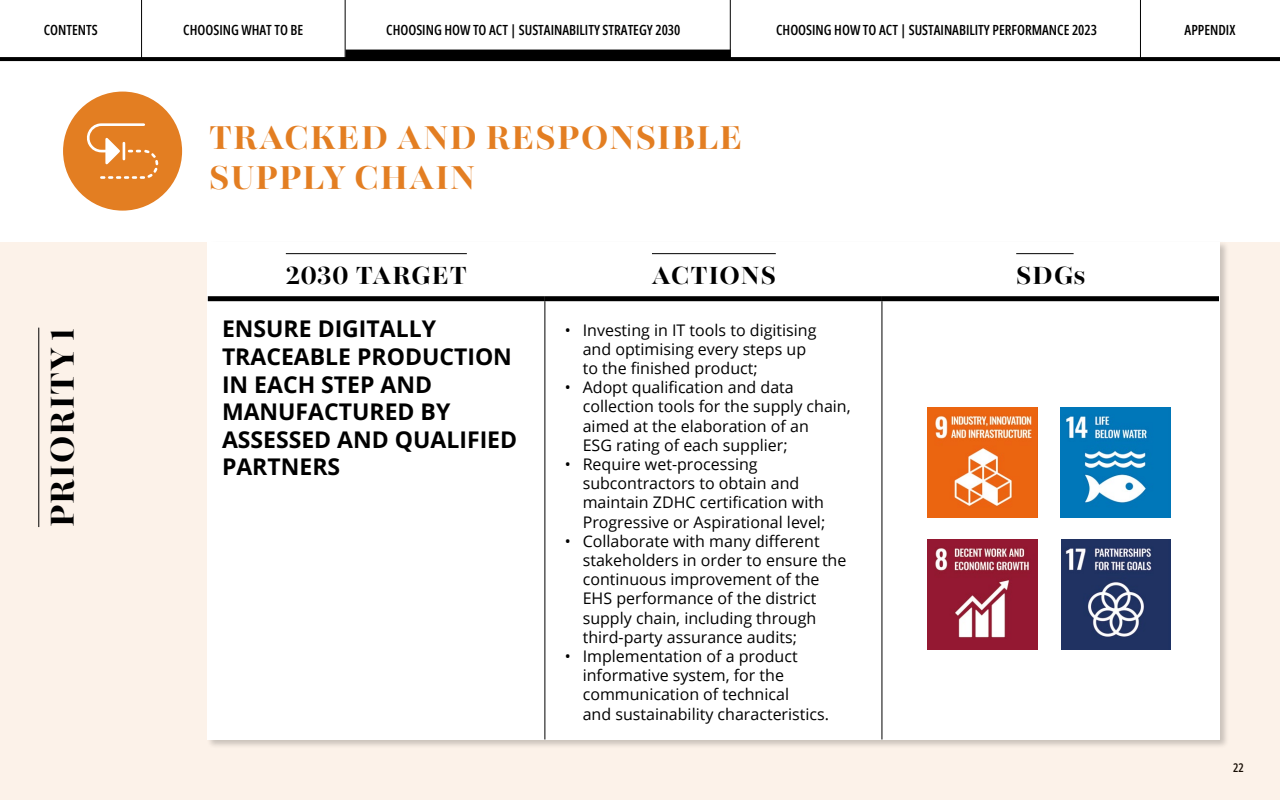
<style>
.page{position:relative;width:1280px;height:800px;background:#fff}
.page>*{position:absolute;margin:0;border:0;box-sizing:border-box;transform-origin:0 0}
.t1{font:800 40px/40px "Playfair 144 pt";letter-spacing:.03em;color:#e37e22}
.t2{font:800 40px "Playfair 144 pt";letter-spacing:.03em;color:#000}
.t3{font:800 30px "Playfair 144 pt";letter-spacing:.03em;color:#000}
.t4{font:800 30px "Playfair 144 pt";letter-spacing:.01em;color:#000}
.t5{font:700 23px/27.6px "Open Sans";color:#000}
.t6{font:16px/19.2px "Open Sans";color:#000}
.t7{font:14px "Open Sans";color:#000}
.t8{font:12px "Open Sans";color:#000}
</style>
<div class="page">
<svg style="left:0;top:57px;width:1280px;height:4px;background:#040404"></svg>
<hr style="left:141px;top:0;width:1px;height:59px;background:#000">
<hr style="left:345px;top:0;width:1px;height:59px;background:#000">
<hr style="left:730px;top:0;width:1px;height:59px;background:#000">
<hr style="left:1140px;top:0;width:1px;height:59px;background:#000">
<div style="left:0;top:242px;width:1280px;height:558px;background:#fcf2e9"></div>
<hr style="left:38px;top:328px;width:1px;height:199px;background:#000">
<div style="left:206px;top:241px;width:1024px;height:508px;background:#000;opacity:.2"></div>
<div style="left:208px;top:242px;width:1012px;height:498px;background:#fff"></div>
<hr style="left:544px;top:301px;width:1px;height:439px;background:#000">
<hr style="left:881px;top:301px;width:1px;height:439px;background:#000">
<div style="left:208px;top:296px;width:337px;height:5px;background:#000"></div>
<div style="left:545px;top:296px;width:337px;height:5px;background:#000"></div>
<div style="left:882px;top:296px;width:337px;height:5px;background:#000"></div>
<hr style="left:286px;top:253px;width:181px;height:1px;background:#000">
<hr style="left:652px;top:253px;width:124px;height:1px;background:#000">
<hr style="left:1016px;top:253px;width:58px;height:1px;background:#000">
<img style="left:928px;top:539px;width:110px;height:111px">
<img style="left:928px;top:408px;width:110px;height:110px">
<img style="left:1061px;top:408px;width:110px;height:110px">
<img style="left:1062px;top:539px;width:109px;height:111px">
<div style="left:63px;top:92px;width:119px;height:119px;background:#e37e22;border-radius:50%"></div>
<svg style="left:87px;top:123px;width:71px;height:56px"></svg>
<div style="left:346px;top:50px;width:385px;height:10px;background:#000"></div>
<p class="t7" style="left:44px;top:20px;width:55px">CONTENTS</p>
<p class="t7" style="left:183px;top:20px;width:122px">CHOOSING WHAT TO BE</p>
<p class="t7" style="left:386px;top:20px;width:296px">CHOOSING HOW TO ACT | SUSTAINABILITY STRATEGY 2030</p>
<p class="t7" style="left:776px;top:20px;width:322px">CHOOSING HOW TO ACT | SUSTAINABILITY PERFORMANCE 2023</p>
<p class="t7" style="left:1185px;top:20px;width:52px">APPENDIX</p>
<h1 class="t2" style="left:39px;top:527px;width:201px;rotate:-90deg">PRIORITY 1</h1>
<h1 class="t1" style="left:209px;top:116px;width:535px">TRACKED AND RESPONSIBLE<br>SUPPLY CHAIN</h1>
<h2 class="t4" style="left:286px;top:257px;width:183px">2030 TARGET</h2>
<h2 class="t3" style="left:652px;top:257px;width:125px">ACTIONS</h2>
<h2 class="t3" style="left:1016px;top:257px;width:71px">SDGs</h2>
<h3 class="t5" style="left:222px;top:315px;width:297px">ENSURE DIGITALLY<br>TRACEABLE PRODUCTION<br>IN EACH STEP AND<br>MANUFACTURED BY<br>ASSESSED AND QUALIFIED<br>PARTNERS</h3>
<p class="t6" style="left:583px;top:320px;width:235px;text-indent:-18px">• Investing in IT tools to digitising and optimising every steps up to the finished product;</p>
<p class="t6" style="left:583px;top:377px;width:269px;text-indent:-18px">• Adopt qualification and data collection tools for the supply chain, aimed at the elaboration of an<br>ESG rating of each supplier;</p>
<p class="t6" style="left:583px;top:454px;width:244px;text-indent:-18px">• Require wet-processing subcontractors to obtain and maintain ZDHC certification with<br>Progressive or Aspirational level;</p>
<p class="t6" style="left:583px;top:531px;width:265px;text-indent:-18px">• Collaborate with many different stakeholders in order to ensure the continuous improvement of the<br>EHS performance of the district supply chain, including through third-party assurance audits;</p>
<p class="t6" style="left:583px;top:646px;width:248px;text-indent:-18px">• Implementation of a product informative system, for the communication of technical<br>and sustainability characteristics.</p>
<p class="t8" style="left:1233px;top:759px;width:12px">22</p>
</div>
